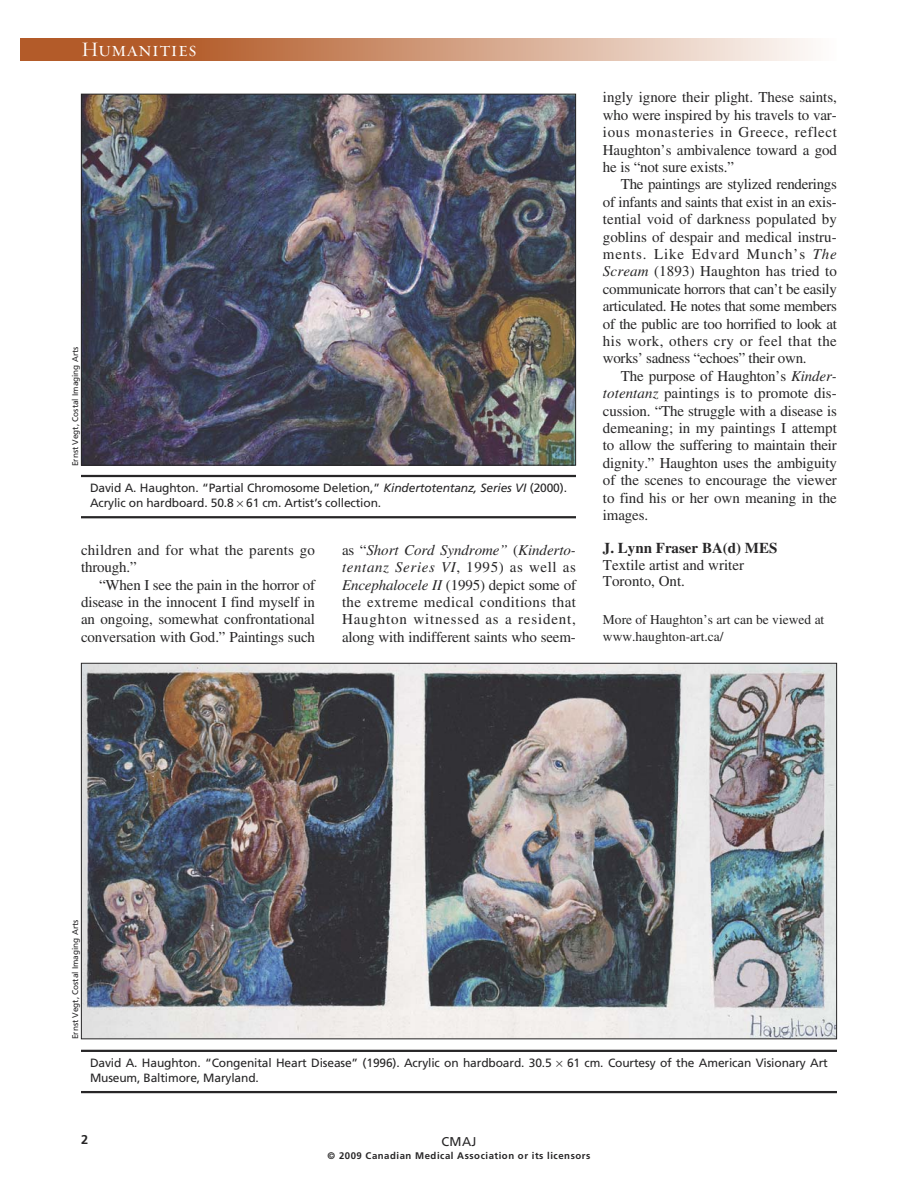
<style>
.page{position:relative;width:918px;height:1188px;background:#fff}
.page>*{position:absolute;margin:0;border:0;box-sizing:border-box;transform-origin:0 0}
.t1{font:21px "Requiem Display HTF Small Caps";letter-spacing:.005em;color:#fff}
.t2{font:15px/17.4px "Times";letter-spacing:-.005em;color:#272627;text-align:justify}
.t3{font:15px/17.4px "Times";letter-spacing:.015em;color:#272627}
.t4{font:700 15px "Times";color:#272627}
.t5{font:13.5px/16.5px "Times";color:#272627}
.t6{font:12.75px "Frutiger";color:#272627}
.t7{font:700 12.75px "Frutiger";color:#272627}
.t8{font:12px/15px "Frutiger";letter-spacing:-.01em;color:#272627}
.t9{font:700 9.6px "Frutiger";letter-spacing:.055em;color:#272627}
.t10{font:8.25px "Frutiger";color:#272627}
.s1{font-style:italic}
</style>
<div class="page">
<div style="left:20px;top:38px;width:278px;height:23px;background:#b35b29"></div>
<div style="left:180px;top:38px;width:657px;height:23px;background:linear-gradient(to right,#b35b29,#fefdfd)"></div>
<img style="left:83px;top:665px;width:752px;height:372px">
<hr style="left:81px;top:1050px;width:756px;height:2px;background:#272627">
<hr style="left:81px;top:1091px;width:756px;height:2px;background:#272627">
<img style="left:83px;top:96px;width:491px;height:368px">
<hr style="left:81px;top:475px;width:495px;height:2px;background:#272627">
<hr style="left:81px;top:516px;width:495px;height:2px;background:#272627">
<h1 class="t1" style="left:81px;top:36px;width:117px">Humanities</h1>
<p class="t10" style="left:72px;top:466px;width:121px;rotate:-90deg">Ernst Vegt, Costal Imaging Arts</p>
<p class="t8" style="left:90px;top:481px;width:479px">David A. Haughton. “Partial Chromosome Deletion,” <span class="s1">Kindertotentanz, Series VI</span> (2000).<br>Acrylic on hardboard. 50.8 61 cm. Artist’s collection.</p>
<p class="t3" style="left:81px;top:543px;width:236px">children and for what the parents go through.”</p>
<p class="t2" style="left:81px;top:577px;width:236px;text-indent:18px">“When I see the pain in the horror of disease in the innocent I find myself in an ongoing, somewhat confrontational conversation with God.” Paintings such</p>
<p class="t2" style="left:342px;top:543px;width:236px">as “<span class="s1">Short Cord Syndrome”</span> (<span class="s1">Kinderto&shy;tentanz Series VI</span>, 1995) as well as <span class="s1">Encephalocele II</span> (1995) depict some of the extreme medical conditions that Haughton witnessed as a resident, along with indifferent saints who seem-</p>
<p class="t2" style="left:603px;top:90px;width:236px">ingly ignore their plight. These saints, who were inspired by his travels to var&shy;ious monasteries in Greece, reflect Haughton’s ambivalence toward a god he is “not sure exists.”</p>
<p class="t2" style="left:603px;top:177px;width:236px;text-indent:18px">The paintings are stylized renderings of infants and saints that exist in an exis&shy;tential void of darkness populated by goblins of despair and medical instru&shy;ments. Like Edvard Munch’s <span class="s1">The Scream</span> (1893) Haughton has tried to communicate horrors that can’t be easily articulated. He notes that some members of the public are too horrified to look at his work, others cry or feel that the works’ sadness “echoes” their own.</p>
<p class="t2" style="left:603px;top:369px;width:236px;text-indent:18px">The purpose of Haughton’s <span class="s1">Kinder&shy;totentanz</span> paintings is to promote dis&shy;cussion. “The struggle with a disease is demeaning; in my paintings I attempt to allow the suffering to maintain their dignity.” Haughton uses the ambiguity of the scenes to encourage the viewer to find his or her own meaning in the images.</p>
<p class="t4" style="left:603px;top:543px;width:176px">J. Lynn Fraser BA(d) MES</p>
<p class="t2" style="left:603px;top:558px;width:143px;line-height:16.5px">Textile artist and writer<br>Toronto, Ont.</p>
<p class="t5" style="left:603px;top:613px;width:223px">More of Haughton’s art can be viewed at www.haughton-art.ca/</p>
<p class="t10" style="left:72px;top:1039px;width:121px;rotate:-90deg">Ernst Vegt, Costal Imaging Arts</p>
<p class="t8" style="left:90px;top:1056px;width:463px">David A. Haughton. “Congenital Heart Disease” (1996). Acrylic on hardboard. 30.5</p>
<p class="t8" style="left:567px;top:1056px;width:262px">61 cm. Courtesy of the American Visionary Art</p>
<p class="t8" style="left:90px;top:1071px;width:170px">Museum, Baltimore, Maryland.</p>
<p class="t7" style="left:81px;top:1135px;width:9px">2</p>
<p class="t6" style="left:441px;top:1136px;width:37px">CMAJ</p>
<p class="t9" style="left:328px;top:1152px;width:264px">© 2009 Canadian Medical Association or its licensors</p>
</div>
